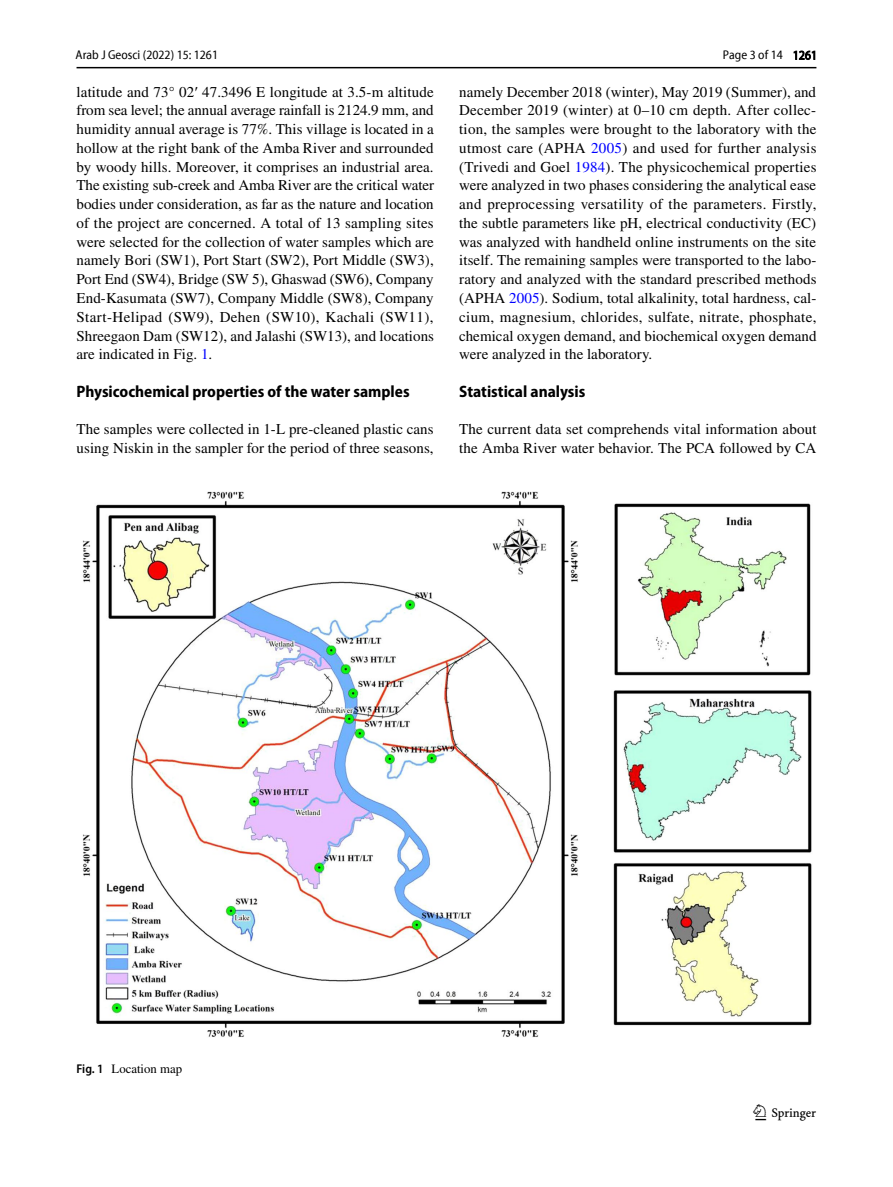
<style>
.page{position:relative;width:893px;height:1187px;background:#fff}
.page>*{position:absolute;margin:0;border:0;box-sizing:border-box;transform-origin:0 0}
.t1{font:22.5px "Springnew Regular 3";color:#000}
.t2{font:700 semi-condensed 16.5px "Myriad Pro";color:#000}
.t3{font:15px/18.8px "STIX";letter-spacing:.005em;color:#000;text-align:justify}
.t4{font:semi-condensed 12.75px "Myriad Pro Unic";color:#000}
.t5{font:12.75px "STIX";color:#000}
.s1{font-family:"Times New Roman"}
.s2{color:#00f}
.s3{font-family:"Myriad Pro";font-weight:600;font-stretch:semi-condensed}
</style>
<div class="page">
<hr style="left:77px;top:67px;width:739px;height:1px;background:#000">
<img style="left:83px;top:491px;width:729px;height:546px">
<p class="t4" style="left:76px;top:50px;width:144px">Arab J Geosci (2022) 15: 1261</p>
<p class="t4" style="left:723px;top:50px;width:96px">Page 3 of 14 1261</p>
<p class="t3" style="left:77px;top:83px;width:359px">latitude and 73° 02<span class="s1">′</span> 47.3496 E longitude at 3.5-m altitude from sea level; the annual average rainfall is 2124.9 mm, and humidity annual average is 77%. This village is located in a hollow at the right bank of the Amba River and surrounded by woody hills. Moreover, it comprises an industrial area.<br>The existing sub-creek and Amba River are the critical water bodies under consideration, as far as the nature and location of the project are concerned. A total of 13 sampling sites were selected for the collection of water samples which are namely Bori (SW1), Port Start (SW2), Port Middle (SW3), Port End (SW4), Bridge (SW 5), Ghaswad (SW6), Company End-Kasumata (SW7), Company Middle (SW8), Company Start-Helipad (SW9), Dehen (SW10), Kachali (SW11), Shreegaon Dam (SW12), and Jalashi (SW13), and locations are indicated in Fig. <span class="s2">1</span>.</p>
<p class="t2" style="left:77px;top:382px;width:335px">Physicochemical properties of the water samples</p>
<p class="t3" style="left:77px;top:421px;width:359px">The samples were collected in 1-L pre-cleaned plastic cans using Niskin in the sampler for the period of three seasons,</p>
<p class="t3" style="left:459px;top:83px;width:359px">namely December 2018 (winter), May 2019 (Summer), and December 2019 (winter) at 0–10 cm depth. After collec&shy;tion, the samples were brought to the laboratory with the utmost care (APHA <span class="s2">2005</span>) and used for further analysis (Trivedi and Goel <span class="s2">1984</span>). The physicochemical properties were analyzed in two phases considering the analytical ease and preprocessing versatility of the parameters. Firstly, the subtle parameters like pH, electrical conductivity (EC) was analyzed with handheld online instruments on the site itself. The remaining samples were transported to the labo&shy;ratory and analyzed with the standard prescribed methods (APHA <span class="s2">2005</span>). Sodium, total alkalinity, total hardness, cal&shy;cium, magnesium, chlorides, sulfate, nitrate, phosphate, chemical oxygen demand, and biochemical oxygen demand were analyzed in the laboratory.</p>
<p class="t2" style="left:459px;top:382px;width:128px">Statistical analysis</p>
<p class="t3" style="left:459px;top:421px;width:359px">The current data set comprehends vital information about the Amba River water behavior. The PCA followed by CA</p>
<p class="t5" style="left:77px;top:1059px;width:107px"><span class="s3">Fig. 1</span> Location map</p>
<h1 class="t1" style="left:755px;top:1104px;width:62px">1 3</h1>
</div>
